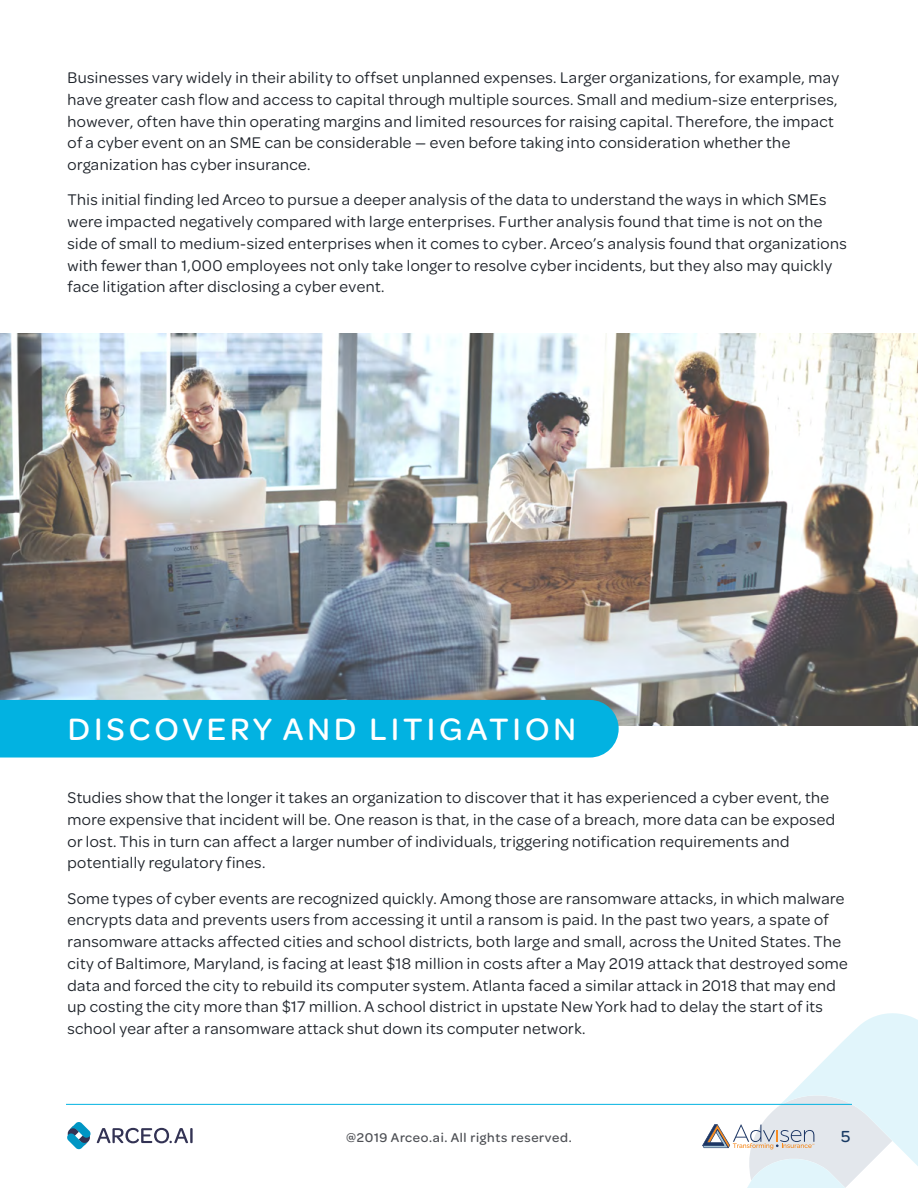
<style>
.page{position:relative;width:918px;height:1188px;background:#fff}
.page>*{position:absolute;margin:0;border:0;box-sizing:border-box;transform-origin:0 0}
.t1{font:500 33px "Omnes";letter-spacing:.12em;color:#fff}
.t2{font:500 17.1px "Omnes";color:#173963}
.t3{font:16.5px/21.8px "Omnes";letter-spacing:.025em;color:#1f242b}
.t4{font:500 13.5px "Omnes";letter-spacing:.05em;color:#4d4f54}
</style>
<div class="page">
<hr style="left:66px;top:1104px;width:786px;height:1px;background:#02b2e1">
<svg style="left:702px;top:1013px;width:216px;height:175px"></svg>
<hr style="left:190px;top:1128px;width:3px;height:15px;background:#333354">
<svg style="left:97px;top:1128px;width:91px;height:15px"></svg>
<svg style="left:67px;top:1122px;width:24px;height:27px"></svg>
<img style="left:0;top:333px;width:918px;height:393px">
<div style="left:0;top:700px;width:619px;height:58px;background:#02b2e1"></div>
<p class="t3" style="left:68px;top:66px;width:773px">Businesses vary widely in their ability to offset unplanned expenses. Larger organizations, for example, may have greater cash flow and access to capital through multiple sources. Small and medium-size enterprises, however, often have thin operating margins and limited resources for raising capital. Therefore, the impact of a cyber event on an SME can be considerable — even before taking into consideration whether the organization has cyber insurance.</p>
<p class="t3" style="left:68px;top:188px;width:781px">This initial finding led Arceo to pursue a deeper analysis of the data to understand the ways in which SMEs were impacted negatively compared with large enterprises. Further analysis found that time is not on the side of small to medium-sized enterprises when it comes to cyber. Arceo’s analysis found that organizations with fewer than 1,000 employees not only take longer to resolve cyber incidents, but they also may quickly face litigation after disclosing a cyber event.</p>
<h1 class="t1" style="left:68px;top:707px;width:510px">DISCOVERY AND LITIGATION</h1>
<p class="t3" style="left:68px;top:786px;width:769px">Studies show that the longer it takes an organization to discover that it has experienced a cyber event, the more expensive that incident will be. One reason is that, in the case of a breach, more data can be exposed or lost. This in turn can affect a larger number of individuals, triggering notification requirements and potentially regulatory fines.</p>
<p class="t3" style="left:68px;top:886px;width:782px">Some types of cyber events are recognized quickly. Among those are ransomware attacks, in which malware encrypts data and prevents users from accessing it until a ransom is paid. In the past two years, a spate of ransomware attacks affected cities and school districts, both large and small, across the United States. The city of Baltimore, Maryland, is facing at least $18 million in costs after a May 2019 attack that destroyed some data and forced the city to rebuild its computer system. Atlanta faced a similar attack in 2018 that may end up costing the city more than $17 million. A school district in upstate New York had to delay the start of its school year after a ransomware attack shut down its computer network.</p>
<p class="t4" style="left:346px;top:1129px;width:227px">@2019 Arceo.ai. All rights reserved.</p>
<p class="t2" style="left:841px;top:1124px;width:11px">5</p>
</div>
